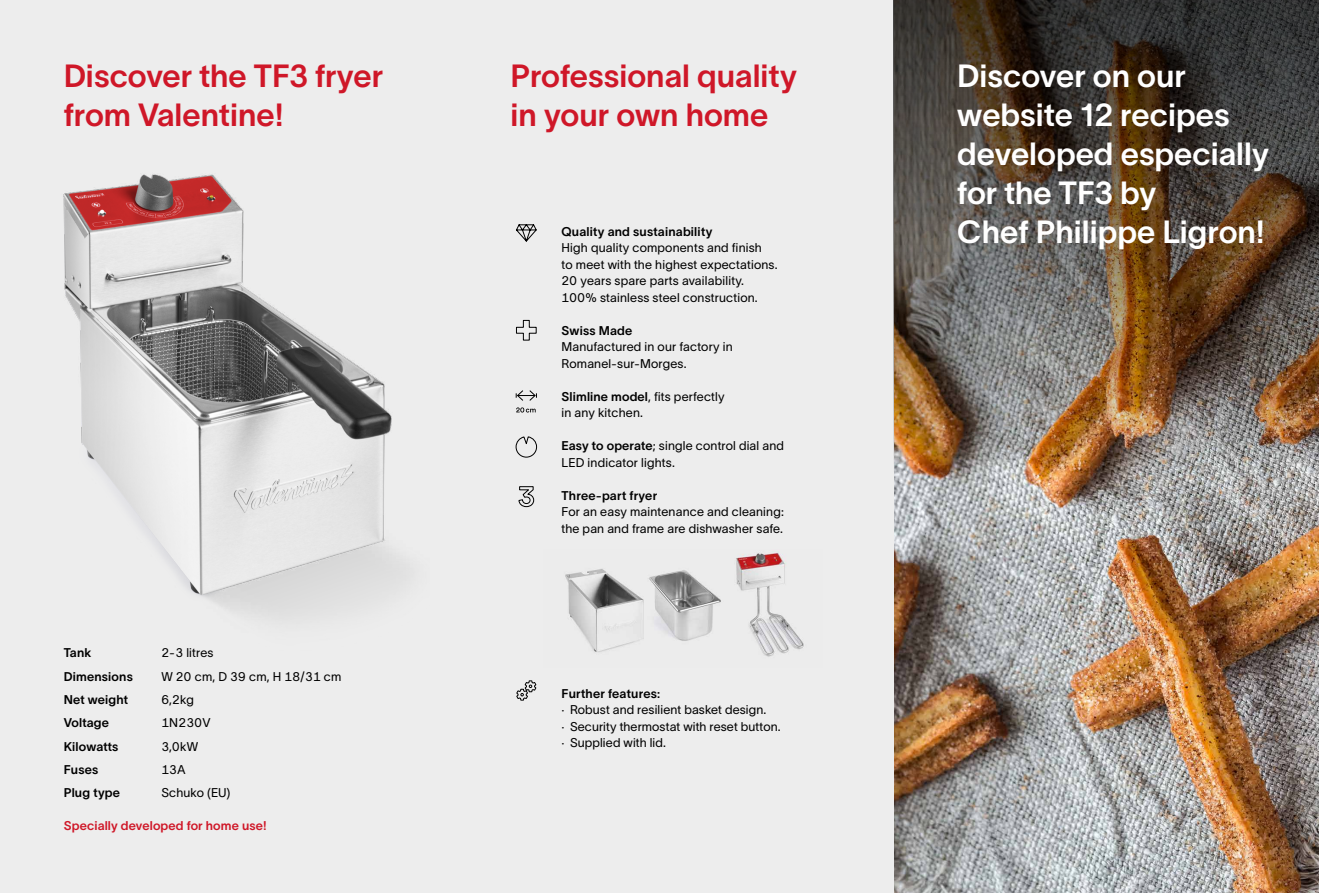
<style>
.page{position:relative;width:1319px;height:893px;background:#fff}
.page>*{position:absolute;margin:0;border:0;box-sizing:border-box;transform-origin:0 0}
.t1{font:31.5px/39px "TWK Lausanne 600";color:#fff}
.t2{font:31.5px/39px "TWK Lausanne 600";color:#cf1728}
.t3{font:12.45px/16.5px "TWK Lausanne 300";letter-spacing:.015em;color:#000}
.t4{font:12.45px "TWK Lausanne 600";letter-spacing:.015em;color:#000}
.t5{font:12.45px "TWK Lausanne 600";letter-spacing:.01em;color:#cf1728}
.s1{font-family:"TWK Lausanne 600"}
</style>
<div class="page">
<div style="left:0;top:0;width:1318px;height:893px;background:#ededed"></div>
<img style="left:894px;top:674px;width:424px;height:219px">
<img style="left:893px;top:0;width:425px;height:674px">
<img style="left:63px;top:174px;width:346px;height:445px">
<svg style="left:516px;top:224px;width:21px;height:18px"></svg>
<svg style="left:516px;top:320px;width:21px;height:21px"></svg>
<svg style="left:515px;top:390px;width:22px;height:23px"></svg>
<svg style="left:515px;top:436px;width:22px;height:22px"></svg>
<svg style="left:518px;top:486px;width:16px;height:21px"></svg>
<svg style="left:516px;top:680px;width:20px;height:21px"></svg>
<img style="left:565px;top:551px;width:239px;height:106px">
<h1 class="t2" style="left:64px;top:54px;width:321px">Discover the TF3 fryer from Valentine!</h1>
<h1 class="t1" style="left:957px;top:54px;width:313px">Discover on our website 12 recipes developed especially for the TF3 by<br>Chef Philippe Ligron!</h1>
<h1 class="t2" style="left:510px;top:54px;width:288px">Professional quality in your own home</h1>
<p class="t4" style="left:561px;top:222px;width:152px">Quality and sustainability</p>
<p class="t3" style="left:561px;top:238px;width:217px">High quality components and finish<br>to meet with the highest expectations.<br>20 years spare parts availability.<br>100% stainless steel construction.</p>
<p class="t4" style="left:561px;top:321px;width:72px">Swiss Made</p>
<p class="t3" style="left:561px;top:337px;width:173px">Manufactured in our factory in<br>Romanel-sur-Morges.</p>
<p class="t3" style="left:561px;top:387px;width:164px"><span class="s1">Slimline model</span>, fits perfectly in any kitchen.</p>
<p class="t3" style="left:561px;top:436px;width:224px"><span class="s1">Easy to operate</span>; single control dial and<br>LED indicator lights.</p>
<p class="t4" style="left:561px;top:486px;width:97px">Three-part fryer</p>
<p class="t3" style="left:561px;top:502px;width:224px">For an easy maintenance and cleaning: the pan and frame are dishwasher safe.</p>
<p class="t4" style="left:64px;top:644px;width:29px">Tank</p>
<p class="t3" style="left:161px;top:644px;width:54px">2-3 litres</p>
<p class="t4" style="left:64px;top:667px;width:71px">Dimensions</p>
<p class="t3" style="left:161px;top:667px;width:182px">W 20 cm, D 39 cm, H 18/31 cm</p>
<p class="t4" style="left:64px;top:691px;width:66px">Net weight</p>
<p class="t3" style="left:161px;top:690px;width:34px">6,2kg</p>
<p class="t4" style="left:64px;top:714px;width:47px">Voltage</p>
<p class="t3" style="left:161px;top:714px;width:51px">1N230V</p>
<p class="t4" style="left:64px;top:737px;width:56px">Kilowatts</p>
<p class="t3" style="left:161px;top:737px;width:38px">3,0kW</p>
<p class="t4" style="left:64px;top:761px;width:36px">Fuses</p>
<p class="t3" style="left:161px;top:760px;width:26px">13A</p>
<p class="t4" style="left:64px;top:784px;width:58px">Plug type</p>
<p class="t3" style="left:161px;top:784px;width:71px">Schuko (EU)</p>
<p class="t5" style="left:64px;top:816px;width:204px">Specially developed for home use!</p>
<p class="t4" style="left:561px;top:684px;width:100px">Further features:</p>
<p class="t3" style="left:561px;top:700px;width:220px">· Robust and resilient basket design.<br>· Security thermostat with reset button. · Supplied with lid.</p>
</div>
